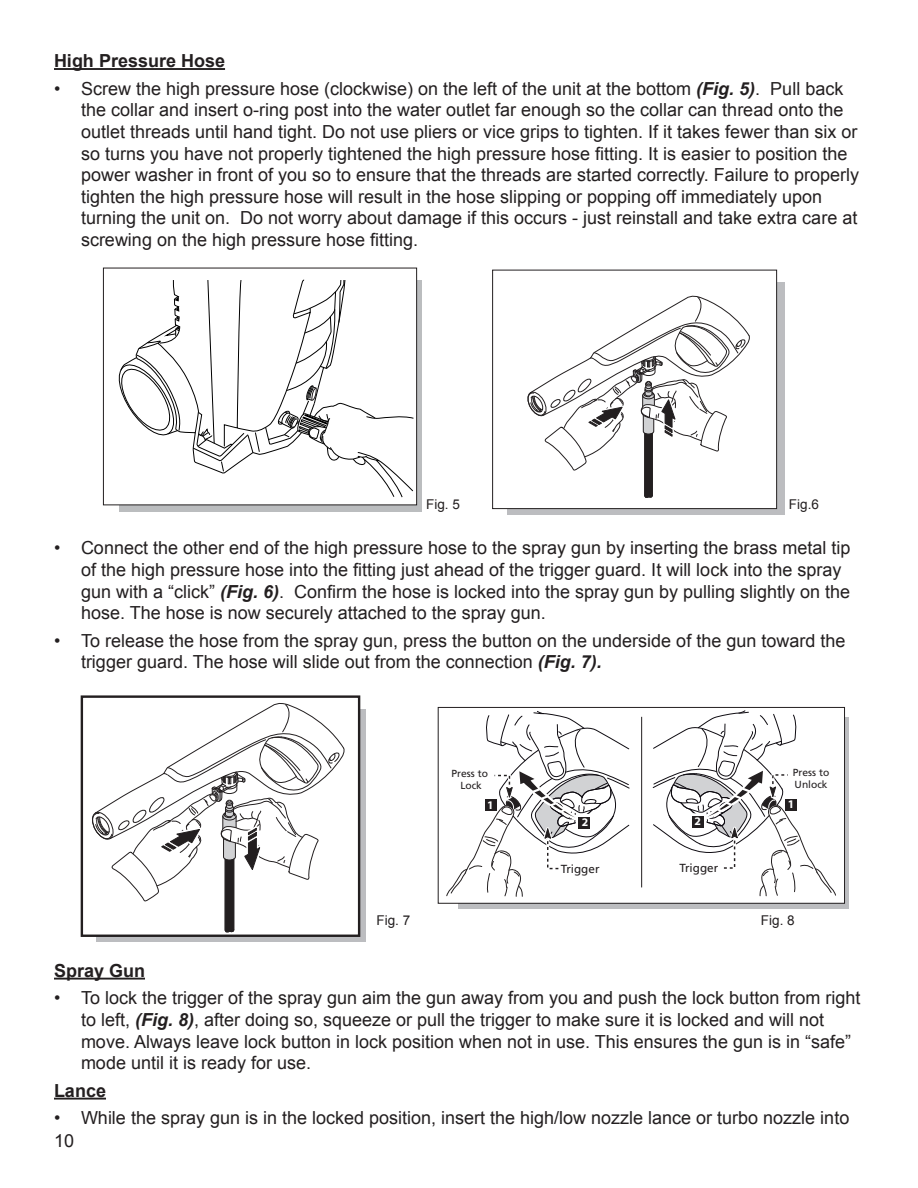
<style>
.page{position:relative;width:918px;height:1188px;background:#fff}
.page>*{position:absolute;margin:0;border:0;box-sizing:border-box;transform-origin:0 0}
.t1{font:18px/21.6px "Arial";color:#231f20}
.t2{font:700 18px "Arial";color:#231f20}
.t3{font:13.5px "Arial";color:#231f20}
.t4{font:11.7px "Frutiger";color:#231f20}
.t5{font:700 11.7px "Myriad Pro";color:#fff}
.t6{font:10.2px/12.3px "Frutiger";color:#231f20}
.s1{font-weight:700;font-style:italic}
</style>
<div class="page">
<hr style="left:54px;top:68px;width:171px;height:2px;background:#231f20">
<hr style="left:54px;top:978px;width:91px;height:2px;background:#231f20">
<hr style="left:54px;top:1098px;width:52px;height:2px;background:#231f20">
<div style="left:81px;top:696px;width:279px;height:240px;border:1px solid #231f20"></div>
<svg style="left:91px;top:703px;width:254px;height:239px"></svg>
<div style="left:459px;top:717px;width:390px;height:192px;background:#bcbdc0"></div>
<div style="left:438px;top:707px;width:407px;height:196px;background:#fff"></div>
<div style="left:438px;top:707px;width:407px;height:197px;border:1px solid #231f20"></div>
<svg style="left:653px;top:710px;width:183px;height:187px"></svg>
<svg style="left:446px;top:711px;width:184px;height:186px"></svg>
<hr style="left:641px;top:717px;width:1px;height:170px;background:#231f20">
<div style="left:119px;top:280px;width:303px;height:232px;background:linear-gradient(to bottom,#b0b2b4,#b2b4b6)"></div>
<div style="left:103px;top:268px;width:314px;height:237px;background:#fff"></div>
<div style="left:103px;top:268px;width:314px;height:237px;border:1px solid #231f20"></div>
<svg style="left:118px;top:280px;width:296px;height:218px"></svg>
<svg style="left:507px;top:282px;width:277px;height:233px;background:#b9babd"></svg>
<div style="left:493px;top:270px;width:284px;height:239px;background:#fff"></div>
<div style="left:492px;top:270px;width:285px;height:239px;border:1px solid #231f20"></div>
<svg style="left:526px;top:295px;width:224px;height:220px"></svg>
<p class="t2" style="left:54px;top:49px;width:173px">High Pressure Hose</p>
<p class="t1" style="left:81px;top:78px;width:780px;text-indent:-27px">• Screw the high pressure hose (clockwise) on the left of the unit at the bottom <span class="s1">(Fig. 5)</span>. Pull back the collar and insert o-ring post into the water outlet far enough so the collar can thread onto the outlet threads until hand tight. Do not use pliers or vice grips to tighten. If it takes fewer than six or so turns you have not properly tightened the high pressure hose fitting. It is easier to position the power washer in front of you so to ensure that the threads are started correctly. Failure to properly tighten the high pressure hose will result in the hose slipping or popping off immediately upon turning the unit on. Do not worry about damage if this occurs - just reinstall and take extra care at screwing on the high pressure hose fitting.</p>
<p class="t3" style="left:426px;top:495px;width:35px">Fig. 5</p>
<p class="t3" style="left:789px;top:495px;width:32px">Fig.6</p>
<p class="t1" style="left:81px;top:537px;width:771px;text-indent:-27px">• Connect the other end of the high pressure hose to the spray gun by inserting the brass metal tip of the high pressure hose into the fitting just ahead of the trigger guard. It will lock into the spray gun with a “click” <span class="s1">(Fig. 6)</span>. Confirm the hose is locked into the spray gun by pulling slightly on the hose. The hose is now securely attached to the spray gun.</p>
<p class="t1" style="left:81px;top:630px;width:766px;text-indent:-27px">• To release the hose from the spray gun, press the button on the underside of the gun toward the trigger guard. The hose will slide out from the connection <span class="s1">(Fig. 7).</span></p>
<p class="t3" style="left:377px;top:911px;width:35px">Fig. 7</p>
<p class="t6" style="left:452px;top:767px;width:38px;text-align:center">Press to<br>Lock</p>
<p class="t5" style="left:487px;top:797px;width:8px">1</p>
<p class="t5" style="left:582px;top:814px;width:8px">2</p>
<p class="t4" style="left:561px;top:862px;width:40px">Trigger</p>
<p class="t5" style="left:695px;top:814px;width:8px">2</p>
<p class="t4" style="left:679px;top:861px;width:40px">Trigger</p>
<p class="t6" style="left:793px;top:766px;width:38px">Press to<br>Unlock</p>
<p class="t5" style="left:788px;top:797px;width:8px">1</p>
<p class="t3" style="left:761px;top:911px;width:35px">Fig. 8</p>
<p class="t2" style="left:54px;top:958px;width:93px">Spray Gun</p>
<p class="t1" style="left:81px;top:987px;width:781px;text-indent:-27px">• To lock the trigger of the spray gun aim the gun away from you and push the lock button from right to left, <span class="s1">(Fig. 8)</span>, after doing so, squeeze or pull the trigger to make sure it is locked and will not move. Always leave lock button in lock position when not in use. This ensures the gun is in “safe” mode until it is ready for use.</p>
<p class="t2" style="left:54px;top:1078px;width:54px">Lance</p>
<p class="t1" style="left:54px;top:1107px;width:797px">• While the spray gun is in the locked position, insert the high/low nozzle lance or turbo nozzle into</p>
<p class="t1" style="left:54px;top:1130px;width:22px">10</p>
</div>
